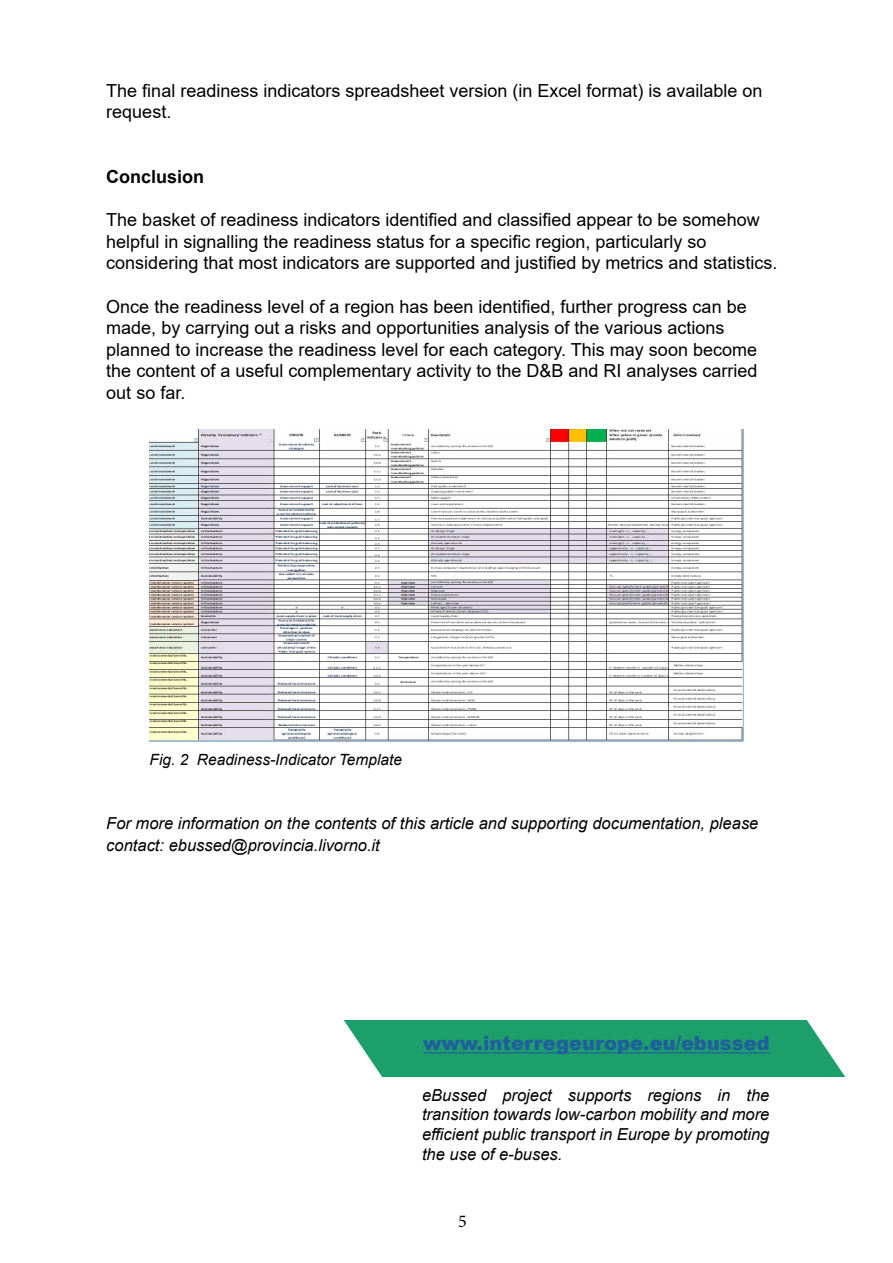
<style>
.page{position:relative;width:893px;height:1263px;background:#fff}
.page>*{position:absolute;margin:0;border:0;box-sizing:border-box;transform-origin:0 0}
.t1{font:900 19.5px "Arial";color:#215e9e}
.t2{font:18px/21.6px "Arial";color:#000}
.t3{font:700 18px "Arial";color:#000}
.t4{font:18px "Minion Pro";color:#000}
.t5{font:italic 16.5px/19.8px "Arial";color:#000;text-align:justify}
.t6{font:italic 15.45px "Arial";color:#000}
</style>
<div class="page">
<div style="left:338px;top:1021px;width:517px;height:56px;background:#1c9f6b"></div>
<hr style="left:423px;top:1052px;width:347px;height:1px;background:#215e9e">
<svg style="left:804px;top:1020px;width:51px;height:57px"></svg>
<svg style="left:338px;top:1020px;width:44px;height:57px"></svg>
<img style="left:150px;top:429px;width:593px;height:313px">
<p class="t2" style="left:106px;top:79px;width:658px">The final readiness indicators spreadsheet version (in Excel format) is available on request.</p>
<p class="t3" style="left:106px;top:164px;width:100px">Conclusion</p>
<p class="t2" style="left:106px;top:209px;width:673px">The basket of readiness indicators identified and classified appear to be somehow helpful in signalling the readiness status for a specific region, particularly so considering that most indicators are supported and justified by metrics and statistics.</p>
<p class="t2" style="left:106px;top:295px;width:653px">Once the readiness level of a region has been identified, further progress can be made, by carrying out a risks and opportunities analysis of the various actions planned to increase the readiness level for each category. This may soon become the content of a useful complementary activity to the D&amp;B and RI analyses carried out so far.</p>
<p class="t6" style="left:150px;top:750px;width:254px">Fig. 2 Readiness-Indicator Template</p>
<p class="t5" style="left:106px;top:813px;width:654px;line-height:21.6px">For more information on the contents of this article and supporting documentation, please contact: ebussed@provincia.livorno.it</p>
<p class="t1" style="left:423px;top:1029px;width:348px">www.interregeurope.eu/ebussed</p>
<p class="t5" style="left:422px;top:1085px;width:349px">eBussed project supports regions in the transition towards low-carbon mobility and more efficient public transport in Europe by promoting the use of e-buses.</p>
<p class="t4" style="left:458px;top:1209px;width:10px">5</p>
</div>
